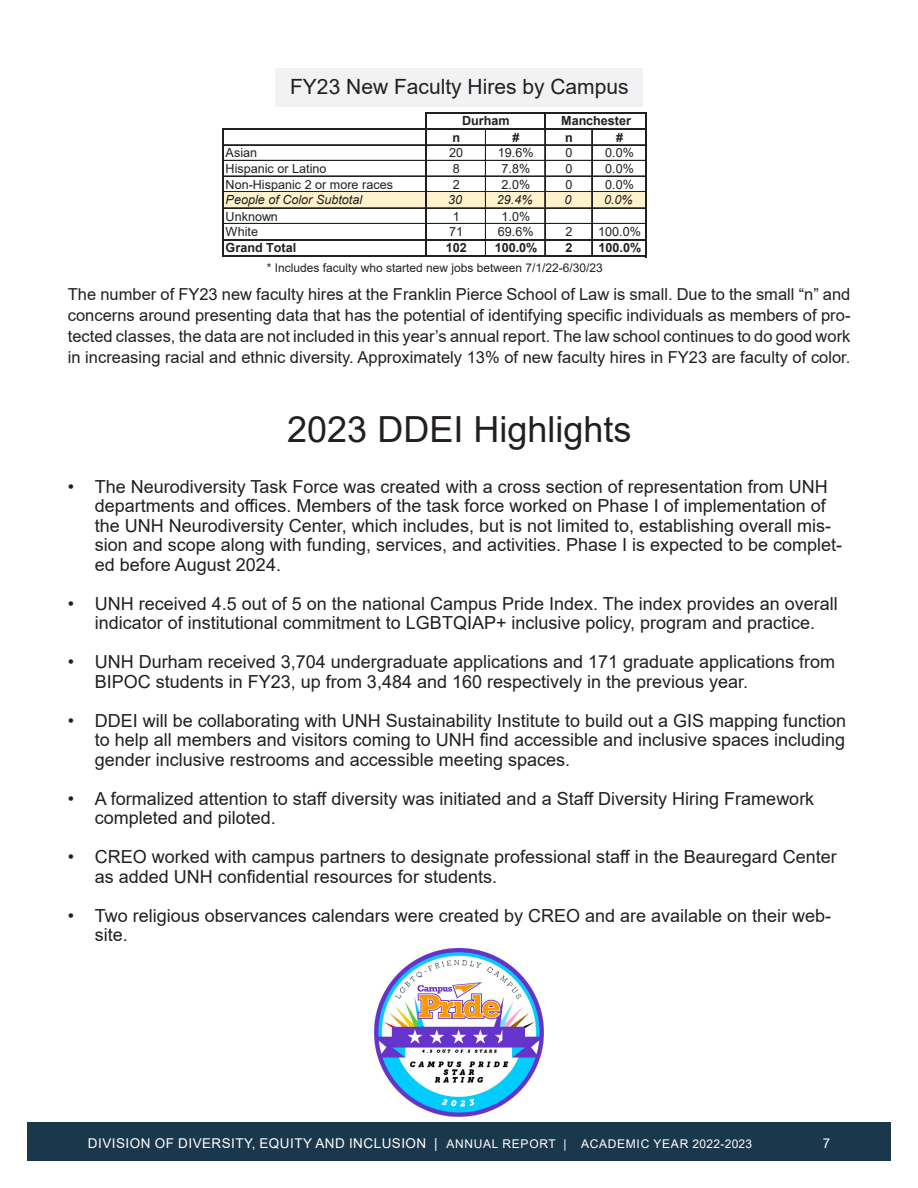
<style>
.page{position:relative;width:918px;height:1188px;background:#fff}
.page>*{position:absolute;margin:0;border:0;box-sizing:border-box;transform-origin:0 0}
.Section_Head_A{font:36px "Arial";color:#231f20}
.t1{font:21px "Arial";color:#231f20}
.t2{font:18px/19.5px "Arial";color:#231f20}
.t3{font:16.5px/21px "Arial";color:#231f20;text-align:justify}
.t4{font:13.5px "Arial";letter-spacing:.035em;color:#fff}
.t5{font:12.6px "Arial";color:#231f20}
.t6{font:700 12.6px "Arial";color:#231f20}
.t7{font:italic 12.6px "Arial";color:#231f20}
.t8{font:12px "Arial";color:#231f20}
.s1{font-size:12px}
</style>
<div class="page">
<div style="left:28px;top:1122px;width:863px;height:38px;background:#1a374b"></div>
<img style="left:375px;top:948px;width:168px;height:169px">
<div style="left:224px;top:192px;width:422px;height:16px;background:#fff2cc"></div>
<svg style="left:544px;top:114px;width:2px;height:15px"></svg>
<hr style="left:224px;top:144px;width:201px;height:1px;background:#231f20">
<hr style="left:224px;top:145px;width:201px;height:1px;background:#231f20">
<hr style="left:224px;top:160px;width:201px;height:1px;background:#231f20">
<hr style="left:224px;top:176px;width:201px;height:1px;background:#231f20">
<hr style="left:224px;top:191px;width:201px;height:1px;background:#231f20">
<hr style="left:224px;top:208px;width:201px;height:1px;background:#231f20">
<hr style="left:224px;top:223px;width:201px;height:1px;background:#231f20">
<hr style="left:485px;top:130px;width:1px;height:109px;background:#231f20">
<hr style="left:544px;top:130px;width:1px;height:109px;background:#231f20">
<hr style="left:545px;top:130px;width:1px;height:109px;background:#231f20">
<hr style="left:591px;top:130px;width:1px;height:109px;background:#231f20">
<hr style="left:592px;top:130px;width:1px;height:109px;background:#231f20">
<hr style="left:425px;top:112px;width:2px;height:145px;background:#231f20">
<svg style="left:544px;top:241px;width:2px;height:14px"></svg>
<hr style="left:645px;top:114px;width:2px;height:143px;background:#231f20">
<hr style="left:223px;top:129px;width:1px;height:128px;background:#231f20">
<svg style="left:485px;top:241px;width:1px;height:14px"></svg>
<svg style="left:591px;top:241px;width:2px;height:14px"></svg>
<hr style="left:427px;top:112px;width:220px;height:2px;background:#231f20">
<hr style="left:224px;top:129px;width:423px;height:1px;background:#231f20">
<hr style="left:427px;top:144px;width:218px;height:1px;background:#231f20">
<hr style="left:427px;top:145px;width:218px;height:1px;background:#231f20">
<hr style="left:427px;top:160px;width:218px;height:1px;background:#231f20">
<hr style="left:427px;top:176px;width:218px;height:1px;background:#231f20">
<hr style="left:427px;top:191px;width:218px;height:1px;background:#231f20">
<hr style="left:427px;top:208px;width:218px;height:1px;background:#231f20">
<hr style="left:427px;top:223px;width:218px;height:1px;background:#231f20">
<hr style="left:224px;top:239px;width:423px;height:2px;background:#231f20">
<hr style="left:224px;top:255px;width:423px;height:2px;background:#231f20">
<div style="left:275px;top:68px;width:368px;height:38px;background:#f0f2f3"></div>
<p class="t1" style="left:290px;top:72px;width:340px">FY23 New Faculty Hires by Campus</p>
<p class="t6" style="left:462px;top:112px;width:49px">Durham</p>
<p class="t6" style="left:561px;top:112px;width:72px">Manchester</p>
<p class="t6" style="left:452px;top:129px;width:9px">n</p>
<p class="t6" style="left:512px;top:129px;width:9px">#</p>
<p class="t6" style="left:565px;top:129px;width:9px">n</p>
<p class="t6" style="left:616px;top:129px;width:9px">#</p>
<p class="t5" style="left:226px;top:144px;width:33px">Asian</p>
<p class="t5" style="left:449px;top:144px;width:16px">20</p>
<p class="t5" style="left:498px;top:144px;width:37px">19.6%</p>
<p class="t5" style="left:565px;top:144px;width:9px">0</p>
<p class="t5" style="left:605px;top:144px;width:30px">0.0%</p>
<p class="t5" style="left:226px;top:160px;width:102px">Hispanic or Latino</p>
<p class="t5" style="left:453px;top:160px;width:9px">8</p>
<p class="t5" style="left:501px;top:160px;width:30px">7.8%</p>
<p class="t5" style="left:565px;top:160px;width:9px">0</p>
<p class="t5" style="left:605px;top:160px;width:30px">0.0%</p>
<p class="t5" style="left:226px;top:176px;width:169px">Non-Hispanic 2 or more races</p>
<p class="t5" style="left:453px;top:176px;width:9px">2</p>
<p class="t5" style="left:501px;top:176px;width:30px">2.0%</p>
<p class="t5" style="left:565px;top:176px;width:9px">0</p>
<p class="t5" style="left:605px;top:176px;width:30px">0.0%</p>
<p class="t7" style="left:226px;top:192px;width:138px">People of Color Subtotal</p>
<p class="t7" style="left:448px;top:192px;width:16px">30</p>
<p class="t7" style="left:497px;top:192px;width:37px">29.4%</p>
<p class="t7" style="left:564px;top:192px;width:9px">0</p>
<p class="t7" style="left:604px;top:192px;width:30px">0.0%</p>
<p class="t5" style="left:226px;top:207px;width:54px">Unknown</p>
<p class="t5" style="left:453px;top:207px;width:9px">1</p>
<p class="t5" style="left:501px;top:207px;width:30px">1.0%</p>
<p class="t5" style="left:226px;top:223px;width:34px">White</p>
<p class="t5" style="left:449px;top:223px;width:16px">71</p>
<p class="t5" style="left:498px;top:223px;width:37px">69.6%</p>
<p class="t5" style="left:565px;top:223px;width:9px">2</p>
<p class="t5" style="left:598px;top:223px;width:44px">100.0%</p>
<p class="t6" style="left:226px;top:239px;width:72px">Grand Total</p>
<p class="t6" style="left:446px;top:239px;width:22px">102</p>
<p class="t6" style="left:495px;top:239px;width:44px">100.0%</p>
<p class="t6" style="left:565px;top:239px;width:9px">2</p>
<p class="t6" style="left:599px;top:239px;width:44px">100.0%</p>
<p class="t8" style="left:267px;top:259px;width:338px">* Includes faculty who started new jobs between 7/1/22-6/30/23</p>
<p class="t3" style="left:68px;top:284px;width:784px">The number of FY23 new faculty hires at the Franklin Pierce School of Law is small. Due to the small “n” and concerns around presenting data that has the potential of identifying specific individuals as members of pro&shy;tected classes, the data are not included in this year’s annual report. The law school continues to do good work in increasing racial and ethnic diversity. Approximately 13% of new faculty hires in FY23 are faculty of color.</p>
<p class="Section_Head_A" style="left:287px;top:405px;width:346px">2023 DDEI Highlights</p>
<p class="t2" style="left:95px;top:476px;width:749px;text-indent:-27px">• The Neurodiversity Task Force was created with a cross section of representation from UNH departments and offices. Members of the task force worked on Phase I of implementation of the UNH Neurodiversity Center, which includes, but is not limited to, establishing overall mis&shy;sion and scope along with funding, services, and activities. Phase I is expected to be complet&shy;ed before August 2024.</p>
<p class="t2" style="left:68px;top:593px;width:772px;text-align:center">• UNH received 4.5 out of 5 on the national Campus Pride Index. The index provides an overall indicator of institutional commitment to LGBTQIAP+ inclusive policy, program and practice.</p>
<p class="t2" style="left:95px;top:652px;width:742px;text-indent:-27px">• UNH Durham received 3,704 undergraduate applications and 171 graduate applications from<br>BIPOC students in FY23, up from 3,484 and 160 respectively in the previous year.</p>
<p class="t2" style="left:95px;top:710px;width:753px;text-align:justify;text-indent:-27px">• DDEI will be collaborating with UNH Sustainability Institute to build out a GIS mapping function to help all members and visitors coming to UNH find accessible and inclusive spaces including gender inclusive restrooms and accessible meeting spaces.</p>
<p class="t2" style="left:95px;top:788px;width:721px;text-indent:-27px">• A formalized attention to staff diversity was initiated and a Staff Diversity Hiring Framework completed and piloted.</p>
<p class="t2" style="left:95px;top:847px;width:743px;text-indent:-27px">• CREO worked with campus partners to designate professional staff in the Beauregard Center as added UNH confidential resources for students.</p>
<p class="t2" style="left:95px;top:905px;width:738px;text-indent:-27px">• Two religious observances calendars were created by CREO and are available on their web&shy;site.</p>
<p class="t4" style="left:88px;top:1134px;width:666px">DIVISION OF DIVERSITY, EQUITY AND INCLUSION | <span class="s1">ANNUAL REPORT | ACADEMIC YEAR 2022-2023</span></p>
<p class="t4" style="left:823px;top:1134px;width:9px">7</p>
</div>
